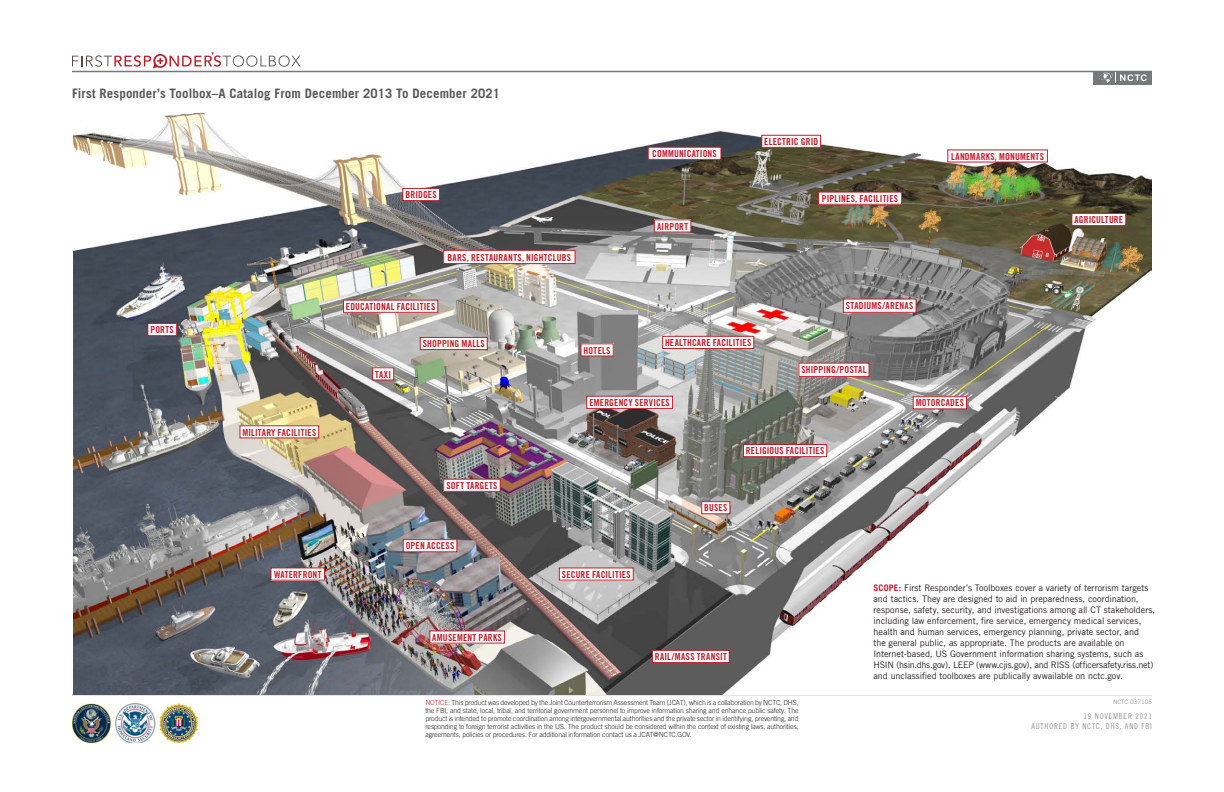
<style>
.page{position:relative;width:1224px;height:792px;background:#fff}
.page>*{position:absolute;margin:0;border:0;box-sizing:border-box;transform-origin:0 0}
.GRAPHIC_TITLE{font:700 13px "Trade Gothic";letter-spacing:.01em;color:#57585a}
.Red_Box_knockout_whi{font:9.6px "Trade Gothic Bold Cond Twenty";letter-spacing:.02em;color:#be1d2c}
.Body_Text__TG{font:9px/11px "Trade Gothic";letter-spacing:-.005em;color:#231f20}
.t1{font:8px/9.6px "Trade Gothic Cond Eighteen";letter-spacing:.1em;color:#939598;text-align:right}
.t2{font:300 7px/8px "Trade Gothic";letter-spacing:-.02em;color:#231f20;text-align:justify}
.t3{font:6px "Trade Gothic";color:#939598}
.s1{color:#be1d2c}
.s2{font-weight:700;color:#be1d2c}
</style>
<div class="page">
<hr style="left:72px;top:71px;width:1080px;height:1px;background:#76787b">
<img style="left:72px;top:703px;width:125px;height:40px">
<svg style="left:72px;top:52px;width:229px;height:17px"></svg>
<div style="left:1094px;top:71px;width:58px;height:14px;background:#76787b"></div>
<svg style="left:1099px;top:73px;width:48px;height:10px"></svg>
<hr style="left:72px;top:694px;width:1080px;height:1px;background:#939598">
<img style="left:73px;top:114px;width:1079px;height:581px">
<div style="left:403px;top:188px;width:36px;height:13px;background:#fff"></div>
<div style="left:403px;top:188px;width:37px;height:13px;border:1px solid #be1d2c"></div>
<div style="left:444px;top:250px;width:131px;height:14px;background:#fff"></div>
<div style="left:443px;top:250px;width:132px;height:14px;border:1px solid #be1d2c"></div>
<div style="left:444px;top:479px;width:56px;height:12px;background:#fff"></div>
<div style="left:443px;top:479px;width:57px;height:13px;border:1px solid #be1d2c"></div>
<div style="left:403px;top:540px;width:54px;height:12px;background:#fff"></div>
<div style="left:403px;top:539px;width:54px;height:13px;border:1px solid #be1d2c"></div>
<div style="left:373px;top:368px;width:21px;height:12px;background:#fff"></div>
<div style="left:372px;top:368px;width:22px;height:12px;border:1px solid #be1d2c"></div>
<div style="left:420px;top:337px;width:67px;height:13px;background:#fff"></div>
<div style="left:420px;top:337px;width:67px;height:13px;border:1px solid #be1d2c"></div>
<div style="left:559px;top:568px;width:74px;height:12px;background:#fff"></div>
<div style="left:702px;top:502px;width:28px;height:12px;background:#fff"></div>
<div style="left:701px;top:501px;width:29px;height:13px;border:1px solid #be1d2c"></div>
<div style="left:744px;top:444px;width:83px;height:13px;background:#fff"></div>
<div style="left:743px;top:444px;width:84px;height:13px;border:1px solid #be1d2c"></div>
<div style="left:652px;top:650px;width:77px;height:13px;background:#fff"></div>
<div style="left:652px;top:650px;width:77px;height:13px;border:1px solid #be1d2c"></div>
<div style="left:799px;top:363px;width:70px;height:13px;background:#fff"></div>
<div style="left:799px;top:363px;width:70px;height:14px;border:1px solid #be1d2c"></div>
<div style="left:587px;top:396px;width:85px;height:12px;background:#fff"></div>
<div style="left:587px;top:396px;width:86px;height:13px;border:1px solid #be1d2c"></div>
<div style="left:430px;top:631px;width:74px;height:12px;background:#fff"></div>
<div style="left:240px;top:426px;width:79px;height:12px;background:#fff"></div>
<div style="left:148px;top:323px;width:28px;height:13px;background:#fff"></div>
<div style="left:148px;top:323px;width:29px;height:13px;border:1px solid #be1d2c"></div>
<div style="left:343px;top:300px;width:95px;height:12px;background:#fff"></div>
<div style="left:343px;top:300px;width:95px;height:13px;border:1px solid #be1d2c"></div>
<div style="left:843px;top:299px;width:73px;height:13px;background:#fff"></div>
<div style="left:843px;top:299px;width:73px;height:14px;border:1px solid #be1d2c"></div>
<div style="left:663px;top:336px;width:91px;height:12px;background:#fff"></div>
<div style="left:662px;top:336px;width:92px;height:13px;border:1px solid #be1d2c"></div>
<div style="left:1072px;top:213px;width:54px;height:13px;background:#fff"></div>
<div style="left:1072px;top:213px;width:54px;height:13px;border:1px solid #be1d2c"></div>
<div style="left:913px;top:397px;width:53px;height:12px;background:#fff"></div>
<div style="left:913px;top:396px;width:54px;height:13px;border:1px solid #be1d2c"></div>
<div style="left:762px;top:135px;width:59px;height:12px;background:#fff"></div>
<div style="left:762px;top:135px;width:59px;height:13px;border:1px solid #be1d2c"></div>
<div style="left:648px;top:147px;width:73px;height:12px;background:#fff"></div>
<div style="left:648px;top:147px;width:73px;height:13px;border:1px solid #be1d2c"></div>
<div style="left:818px;top:192px;width:84px;height:12px;background:#fff"></div>
<div style="left:818px;top:192px;width:84px;height:13px;border:1px solid #be1d2c"></div>
<div style="left:948px;top:150px;width:99px;height:12px;background:#fff"></div>
<div style="left:581px;top:344px;width:32px;height:12px;background:#fff"></div>
<div style="left:654px;top:220px;width:37px;height:12px;background:#fff"></div>
<div style="left:874px;top:584px;width:281px;height:98px;background:#fff"></div>
<div style="left:271px;top:568px;width:54px;height:12px;background:#fff"></div>
<p class="GRAPHIC_TITLE" style="left:72px;top:85px;width:430px">First Responder’s Toolbox–A Catalog From December 2013 To December 2021</p>
<p class="Red_Box_knockout_whi" style="left:406px;top:189px;width:33px">BRIDGES</p>
<p class="Red_Box_knockout_whi" style="left:448px;top:251px;width:125px">BARS, RESTAURANTS, NIGHTCLUBS</p>
<p class="Red_Box_knockout_whi" style="left:652px;top:148px;width:66px">COMMUNICATIONS</p>
<p class="Red_Box_knockout_whi" style="left:657px;top:220px;width:33px">AIRPORT</p>
<p class="Red_Box_knockout_whi" style="left:764px;top:136px;width:56px">ELECTRIC GRID</p>
<p class="Red_Box_knockout_whi" style="left:822px;top:193px;width:78px">PIPLINES, FACILITIES</p>
<p class="Red_Box_knockout_whi" style="left:150px;top:324px;width:25px">PORTS</p>
<p class="Red_Box_knockout_whi" style="left:346px;top:301px;width:91px">EDUCATIONAL FACILITIES</p>
<p class="Red_Box_knockout_whi" style="left:846px;top:300px;width:69px">STADIUMS/ARENAS</p>
<p class="Red_Box_knockout_whi" style="left:665px;top:337px;width:88px">HEALTHCARE FACILITIES</p>
<p class="Red_Box_knockout_whi" style="left:423px;top:338px;width:64px">SHOPPING MALLS</p>
<p class="Red_Box_knockout_whi" style="left:584px;top:344px;width:28px">HOTELS</p>
<p class="Red_Box_knockout_whi" style="left:375px;top:368px;width:17px">TAXI</p>
<p class="Red_Box_knockout_whi" style="left:801px;top:364px;width:66px">SHIPPING/POSTAL</p>
<p class="Red_Box_knockout_whi" style="left:951px;top:150px;width:94px">LANDMARKS, MONUMENTS</p>
<p class="Red_Box_knockout_whi" style="left:242px;top:426px;width:75px">MILITARY FACILITIES</p>
<p class="Red_Box_knockout_whi" style="left:274px;top:568px;width:49px">WATERFRONT</p>
<p class="Red_Box_knockout_whi" style="left:446px;top:480px;width:53px">SOFT TARGETS</p>
<p class="Red_Box_knockout_whi" style="left:406px;top:540px;width:50px">OPEN ACCESS</p>
<p class="Red_Box_knockout_whi" style="left:589px;top:397px;width:82px">EMERGENCY SERVICES</p>
<p class="Red_Box_knockout_whi" style="left:562px;top:568px;width:70px">SECURE FACILITIES</p>
<p class="Red_Box_knockout_whi" style="left:746px;top:445px;width:80px">RELIGIOUS FACILITIES</p>
<p class="Red_Box_knockout_whi" style="left:704px;top:502px;width:25px">BUSES</p>
<p class="Red_Box_knockout_whi" style="left:916px;top:397px;width:50px">MOTORCADES</p>
<p class="Red_Box_knockout_whi" style="left:1074px;top:214px;width:50px">AGRICULTURE</p>
<p class="Red_Box_knockout_whi" style="left:432px;top:631px;width:71px">AMUSEMENT PARKS</p>
<p class="Red_Box_knockout_whi" style="left:655px;top:651px;width:73px">RAIL/MASS TRANSIT</p>
<p class="t2" style="left:425px;top:698px;width:375px"><span class="s1">NOTICE:</span> This product was developed by the Joint Counterterrorism Assessment Team (JCAT), which is a collaboration by NCTC, DHS, the FBI, and state, local, tribal, and territorial government personnel to improve information sharing and enhance public safety. The product is intended to promote coordination among intergovernmental authorities and the private sector in identifying, preventing, and responding to foreign terrorist activities in the US. The product should be considered within the context of existing laws, authorities, agreements, policies or procedures. For additional information contact us a JCAT@NCTC.GOV.</p>
<p class="Body_Text__TG" style="left:874px;top:583px;width:283px"><span class="s2">SCOPE:</span> First Responder’s Toolboxes cover a variety of terrorism targets and tactics. They are designed to aid in preparedness, coordination, response, safety, security, and investigations among all CT stakeholders, including law enforcement, fire service, emergency medical services, health and human services, emergency planning, private sector, and<br>the general public, as appropriate. The products are available on Internet-based, US Government information sharing systems, such as HSIN (hsin.dhs.gov), LEEP (www.cjis.gov), and RISS (officersafety.riss.net) and unclassified toolboxes are publically avwailable on nctc.gov.</p>
<p class="t3" style="left:1113px;top:698px;width:40px">NCTC 037105</p>
<p class="t1" style="left:1031px;top:712px;width:122px">19 NOVEMBER 2021<br>AUTHORED BY NCTC, DHS, AND FBI</p>
</div>
